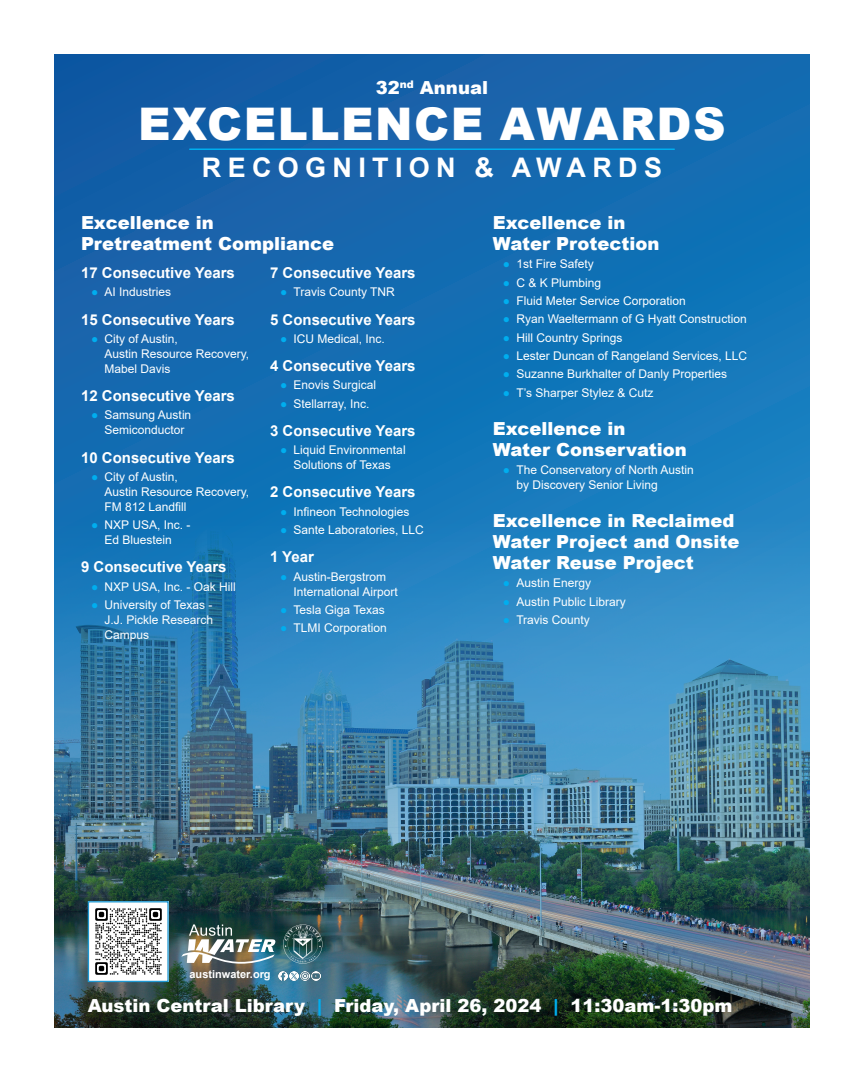
<style>
.page{position:relative;width:864px;height:1080px;background:#fff}
.page>*{position:absolute;margin:0;border:0;box-sizing:border-box;transform-origin:0 0}
.t1{font:900 45px "Arial";letter-spacing:.035em;color:#fff}
.t2{font:700 27px "Arial";letter-spacing:.235em;color:#fff}
.t3{font:900 18px/21px "Arial";color:#fff}
.t4{font:700 15px "Arial";color:#fff}
.t5{font:12px/15px "Arial";color:#fff}
.t6{font:700 10.95px "Arial";color:#fff}
.s1{color:#00aeef}
</style>
<div class="page">
<div style="left:54px;top:54px;width:756px;height:973px;background:linear-gradient(to right,#1461a9,#1477ba)"></div>
<img style="left:54px;top:518px;width:756px;height:509px">
<svg style="left:278px;top:971px;width:42px;height:9px"></svg>
<img style="left:181px;top:924px;width:94px;height:40px">
<svg style="left:283px;top:924px;width:39px;height:40px;background:#466b6e"></svg>
<img style="left:90px;top:903px;width:77px;height:77px">
<div style="left:88px;top:901px;width:81px;height:81px;border:1px solid #1f98d1"></div>
<hr style="left:190px;top:148px;width:484px;height:2px;background:#00aeef">
<h3 class="t3" style="left:376px;top:76px;width:114px">32<sup>nd</sup> Annual</h3>
<h1 class="t1" style="left:138px;top:91px;width:589px">EXCELLENCE AWARDS</h1>
<h2 class="t2" style="left:202px;top:149px;width:462px">RECOGNITION &amp; AWARDS</h2>
<h3 class="t3" style="left:81px;top:211px;width:255px">Excellence in<br>Pretreatment Compliance</h3>
<p class="t4" style="left:81px;top:262px;width:155px">17 Consecutive Years</p>
<p class="t5" style="left:91px;top:285px;width:82px"><span class="s1">●</span> AI Industries</p>
<p class="t4" style="left:81px;top:309px;width:155px">15 Consecutive Years</p>
<p class="t5" style="left:105px;top:331px;width:146px;text-indent:-14px"><span class="s1">●</span> City of Austin,<br>Austin Resource Recovery,<br>Mabel Davis</p>
<p class="t4" style="left:81px;top:385px;width:155px">12 Consecutive Years</p>
<p class="t5" style="left:91px;top:408px;width:102px;text-align:center"><span class="s1">●</span> Samsung Austin<br>Semiconductor</p>
<p class="t4" style="left:81px;top:447px;width:155px">10 Consecutive Years</p>
<p class="t5" style="left:105px;top:469px;width:146px;text-indent:-14px"><span class="s1">●</span> City of Austin,<br>Austin Resource Recovery,<br>FM 812 Landfill</p>
<p class="t5" style="left:91px;top:517px;width:101px;text-align:center"><span class="s1">●</span> NXP USA, Inc. -<br>Ed Bluestein</p>
<p class="t4" style="left:81px;top:557px;width:147px">9 Consecutive Years</p>
<p class="t5" style="left:91px;top:579px;width:146px"><span class="s1">●</span> NXP USA, Inc. - Oak Hill</p>
<p class="t5" style="left:105px;top:597px;width:110px;text-align:justify;text-indent:-14px"><span class="s1">●</span> University of Texas - J.J. Pickle Research Campus</p>
<p class="t4" style="left:270px;top:262px;width:147px">7 Consecutive Years</p>
<p class="t5" style="left:280px;top:285px;width:116px"><span class="s1">●</span> Travis County TNR</p>
<p class="t4" style="left:270px;top:309px;width:147px">5 Consecutive Years</p>
<p class="t5" style="left:280px;top:331px;width:106px"><span class="s1">●</span> ICU Medical, Inc.</p>
<p class="t4" style="left:270px;top:355px;width:147px">4 Consecutive Years</p>
<p class="t5" style="left:280px;top:378px;width:98px"><span class="s1">●</span> Enovis Surgical</p>
<p class="t5" style="left:280px;top:396px;width:91px"><span class="s1">●</span> Stellarray, Inc.</p>
<p class="t4" style="left:270px;top:420px;width:147px">3 Consecutive Years</p>
<p class="t5" style="left:280px;top:442px;width:127px;text-align:center"><span class="s1">●</span> Liquid Environmental<br>Solutions of Texas</p>
<p class="t4" style="left:270px;top:482px;width:147px">2 Consecutive Years</p>
<p class="t5" style="left:280px;top:504px;width:131px"><span class="s1">●</span> Infineon Technologies</p>
<p class="t5" style="left:280px;top:522px;width:145px"><span class="s1">●</span> Sante Laboratories, LLC</p>
<p class="t4" style="left:270px;top:546px;width:45px">1 Year</p>
<p class="t5" style="left:294px;top:569px;width:106px;text-indent:-14px"><span class="s1">●</span> Austin-Bergstrom<br>International Airport</p>
<p class="t5" style="left:280px;top:602px;width:106px"><span class="s1">●</span> Tesla Giga Texas</p>
<p class="t5" style="left:280px;top:621px;width:108px"><span class="s1">●</span> TLMI Corporation</p>
<h3 class="t3" style="left:493px;top:211px;width:168px">Excellence in<br>Water Protection</h3>
<p class="t5" style="left:503px;top:256px;width:92px"><span class="s1">●</span> 1st Fire Safety</p>
<p class="t5" style="left:503px;top:275px;width:100px"><span class="s1">●</span> C &amp; K Plumbing</p>
<p class="t5" style="left:503px;top:293px;width:184px"><span class="s1">●</span> Fluid Meter Service Corporation</p>
<p class="t5" style="left:503px;top:312px;width:245px"><span class="s1">●</span> Ryan Waeltermann of G Hyatt Construction</p>
<p class="t5" style="left:503px;top:330px;width:121px"><span class="s1">●</span> Hill Country Springs</p>
<p class="t5" style="left:503px;top:348px;width:246px"><span class="s1">●</span> Lester Duncan of Rangeland Services, LLC</p>
<p class="t5" style="left:503px;top:367px;width:226px"><span class="s1">●</span> Suzanne Burkhalter of Danly Properties</p>
<p class="t5" style="left:503px;top:385px;width:152px"><span class="s1">●</span> T’s Sharper Stylez &amp; Cutz</p>
<h3 class="t3" style="left:493px;top:417px;width:196px">Excellence in<br>Water Conservation</h3>
<p class="t5" style="left:516px;top:462px;width:179px;text-indent:-14px"><span class="s1">●</span> The Conservatory of North Austin by Discovery Senior Living</p>
<h3 class="t3" style="left:493px;top:510px;width:248px">Excellence in Reclaimed<br>Water Project and Onsite<br>Water Reuse Project</h3>
<p class="t5" style="left:503px;top:576px;width:90px"><span class="s1">●</span> Austin Energy</p>
<p class="t5" style="left:503px;top:594px;width:124px"><span class="s1">●</span> Austin Public Library</p>
<p class="t5" style="left:503px;top:612px;width:89px"><span class="s1">●</span> Travis County</p>
<p class="t6" style="left:190px;top:967px;width:83px">austinwater.org</p>
<h3 class="t3" style="left:88px;top:994px;width:646px">Austin Central Library <span class="s1">|</span> Friday, April 26, 2024 <span class="s1">|</span> 11:30am-1:30pm</h3>
</div>
